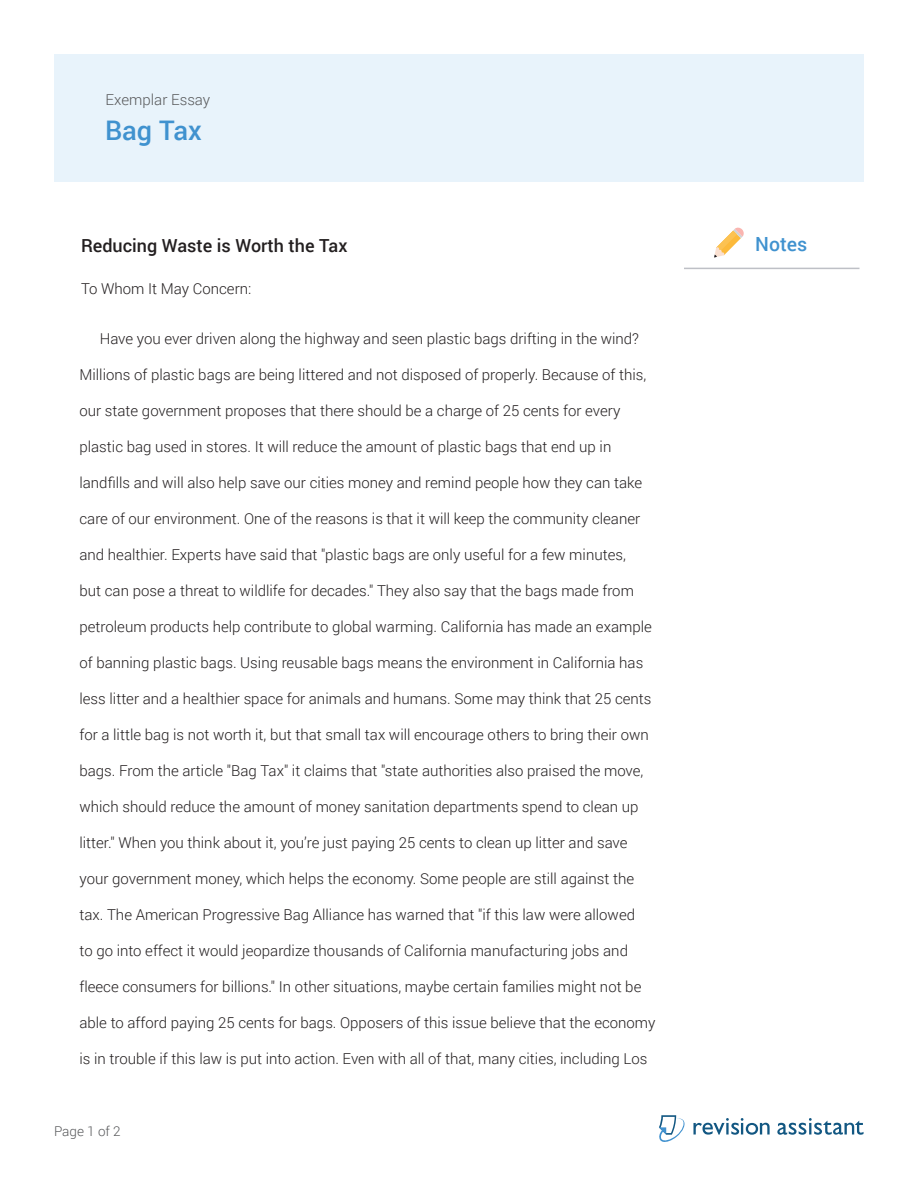
<style>
.page{position:relative;width:918px;height:1188px;background:#fff}
.page>*{position:absolute;margin:0;border:0;box-sizing:border-box;transform-origin:0 0}
.Prompt_Title{font:500 27px "Roboto";color:#4092cf}
.t1{font:500 19.5px "Roboto";color:#4092cf}
.Essay_Title{font:500 18px "Roboto";color:#231f20}
.Essay_Text{font:300 15px "Roboto";color:#231f20}
.Essay_Text_-_Letter{font:300 15px "Roboto";color:#231f20}
.Exemplar_Essay_Subhe{font:300 15px "Roboto";color:#57585a}
.Exemplar_Essay_Subhe-2{font:300 13.5px "Roboto";color:#57585a}
</style>
<div class="page">
<div style="left:54px;top:54px;width:810px;height:127px;background:#e8f3fb"></div>
<hr style="left:684px;top:268px;width:176px;height:1px;background:#bec0c6">
<svg style="left:714px;top:227px;width:30px;height:31px"></svg>
<svg style="left:659px;top:1115px;width:26px;height:27px"></svg>
<svg style="left:693px;top:1118px;width:77px;height:17px"></svg>
<svg style="left:777px;top:1118px;width:87px;height:17px"></svg>
<p class="Exemplar_Essay_Subhe" style="left:106px;top:90px;width:106px">Exemplar Essay</p>
<p class="Prompt_Title" style="left:105px;top:111px;width:98px">Bag Tax</p>
<p class="Essay_Title" style="left:81px;top:233px;width:268px">Reducing Waste is Worth the Tax</p>
<p class="Essay_Text_-_Letter" style="left:81px;top:278px;width:172px">To Whom It May Concern:</p>
<p class="Essay_Text" style="left:100px;top:328px;width:541px">Have you ever driven along the highway and seen plastic bags drifting in the wind?</p>
<p class="Essay_Text" style="left:80px;top:364px;width:568px">Millions of plastic bags are being littered and not disposed of properly. Because of this,</p>
<p class="Essay_Text" style="left:80px;top:400px;width:542px">our state government proposes that there should be a charge of 25 cents for every</p>
<p class="Essay_Text" style="left:80px;top:436px;width:533px">plastic bag used in stores. It will reduce the amount of plastic bags that end up in</p>
<p class="Essay_Text" style="left:80px;top:472px;width:564px">landfills and will also help save our cities money and remind people how they can take</p>
<p class="Essay_Text" style="left:80px;top:508px;width:562px">care of our environment. One of the reasons is that it will keep the community cleaner</p>
<p class="Essay_Text" style="left:80px;top:544px;width:548px">and healthier. Experts have said that "plastic bags are only useful for a few minutes,</p>
<p class="Essay_Text" style="left:80px;top:580px;width:556px">but can pose a threat to wildlife for decades." They also say that the bags made from</p>
<p class="Essay_Text" style="left:80px;top:616px;width:574px">petroleum products help contribute to global warming. California has made an example</p>
<p class="Essay_Text" style="left:80px;top:652px;width:565px">of banning plastic bags. Using reusable bags means the environment in California has</p>
<p class="Essay_Text" style="left:80px;top:688px;width:574px">less litter and a healthier space for animals and humans. Some may think that 25 cents</p>
<p class="Essay_Text" style="left:80px;top:724px;width:571px">for a little bag is not worth it, but that small tax will encourage others to bring their own</p>
<p class="Essay_Text" style="left:80px;top:760px;width:565px">bags. From the article "Bag Tax" it claims that "state authorities also praised the move,</p>
<p class="Essay_Text" style="left:80px;top:796px;width:561px">which should reduce the amount of money sanitation departments spend to clean up</p>
<p class="Essay_Text" style="left:80px;top:832px;width:550px">litter." When you think about it, you’re just paying 25 cents to clean up litter and save</p>
<p class="Essay_Text" style="left:80px;top:868px;width:556px">your government money, which helps the economy. Some people are still against the</p>
<p class="Essay_Text" style="left:80px;top:904px;width:557px">tax. The American Progressive Bag Alliance has warned that "if this law were allowed</p>
<p class="Essay_Text" style="left:80px;top:940px;width:550px">to go into effect it would jeopardize thousands of California manufacturing jobs and</p>
<p class="Essay_Text" style="left:80px;top:976px;width:563px">fleece consumers for billions." In other situations, maybe certain families might not be</p>
<p class="Essay_Text" style="left:80px;top:1012px;width:578px">able to afford paying 25 cents for bags. Opposers of this issue believe that the economy</p>
<p class="Essay_Text" style="left:80px;top:1048px;width:570px">is in trouble if this law is put into action. Even with all of that, many cities, including Los</p>
<p class="Exemplar_Essay_Subhe-2" style="left:54px;top:1122px;width:68px">Page 1 of 2</p>
<p class="t1" style="left:755px;top:231px;width:54px">Notes</p>
</div>
